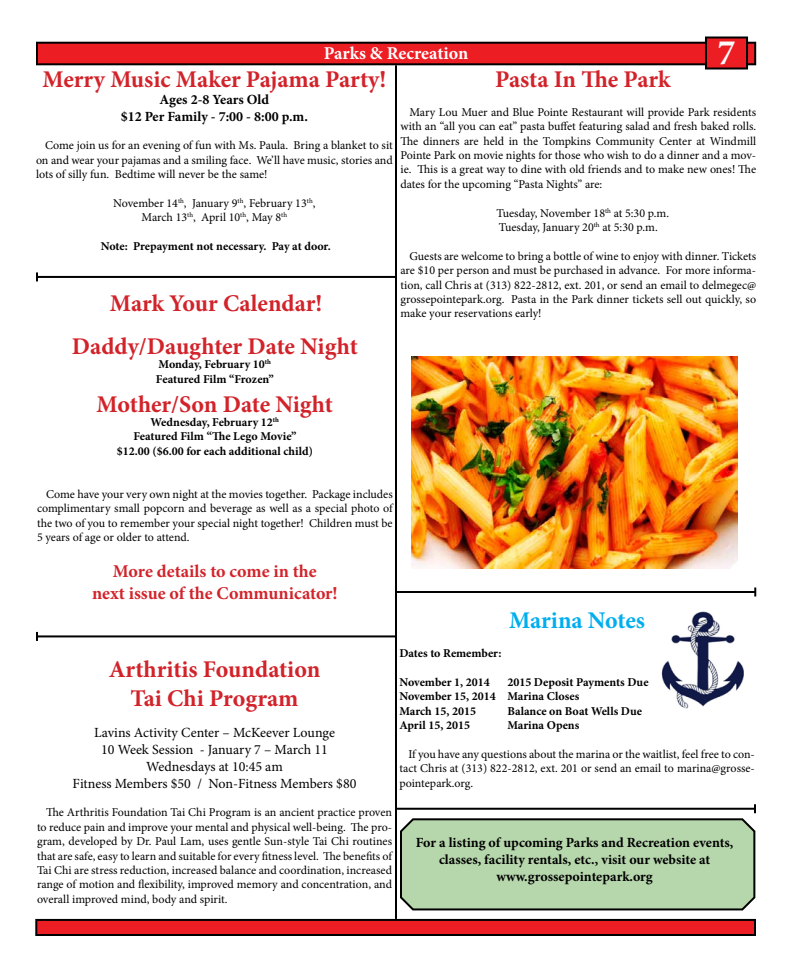
<style>
.page{position:relative;width:792px;height:972px;background:#fff}
.page>*{position:absolute;margin:0;border:0;box-sizing:border-box;transform-origin:0 0}
.t1{font:700 36px "Minion Pro";color:#fbfbfb}
.t2{font:700 24px/28.8px "Minion Pro";letter-spacing:-.01em;color:#d2232a;text-align:center}
.t3{font:700 24px "Minion Pro";color:#00aeef}
.t4{font:700 18px/21.6px "Minion Pro";color:#d2232a;text-align:center}
.t5{font:700 18px "Minion Pro";color:#fff}
.t6{font:700 14px/16.8px "Minion Pro";color:#000;text-align:center}
.t7{font:14px/16.8px "Minion Pro";color:#000;text-align:center}
.t8{font:12px/14.4px "Minion Pro";letter-spacing:-.005em;color:#000;text-align:justify}
.t9{font:700 12px/14.4px "Minion Pro";color:#000}
</style>
<div class="page">
<div style="left:36px;top:920px;width:719px;height:15px;background:#ed1d24"></div>
<div style="left:35px;top:919px;width:721px;height:17px;border:2px solid #000"></div>
<div style="left:37px;top:43px;width:718px;height:21px;background:#ed1d24"></div>
<div style="left:36px;top:42px;width:720px;height:23px;border:2px solid #000"></div>
<div style="left:706px;top:38px;width:41px;height:31px;background:#ed1d24"></div>
<div style="left:705px;top:37px;width:43px;height:33px;border:2px solid #000"></div>
<hr style="left:395px;top:65px;width:2px;height:854px;background:#000">
<hr style="left:396px;top:591px;width:359px;height:2px;background:#000">
<svg style="left:754px;top:588px;width:2px;height:8px"></svg>
<hr style="left:37px;top:276px;width:360px;height:2px;background:#000">
<svg style="left:36px;top:272px;width:2px;height:9px"></svg>
<hr style="left:37px;top:635px;width:360px;height:2px;background:#000">
<svg style="left:36px;top:632px;width:2px;height:9px"></svg>
<img style="left:661px;top:611px;width:83px;height:98px">
<img style="left:412px;top:357px;width:325px;height:211px">
<svg style="left:400px;top:818px;width:356px;height:93px"></svg>
<hr style="left:397px;top:808px;width:358px;height:2px;background:#000">
<svg style="left:754px;top:804px;width:2px;height:9px"></svg>
<h3 class="t5" style="left:324px;top:41px;width:146px">Parks &amp; Recreation</h3>
<h1 class="t1" style="left:717px;top:27px;width:19px">7</h1>
<h2 class="t2" style="left:495px;top:65px;width:177px">Pasta In The Park</h2>
<p class="t8" style="left:400px;top:105px;width:357px;text-indent:9px">Mary Lou Muer and Blue Pointe Restaurant will provide Park residents with an “all you can eat” pasta buffet featuring salad and fresh baked rolls.<br>The dinners are held in the Tompkins Community Center at Windmill Pointe Park on movie nights for those who wish to do a dinner and a mov&shy;ie. This is a great way to dine with old friends and to make new ones! The dates for the upcoming “Pasta Nights” are:</p>
<p class="t8" style="left:497px;top:206px;width:174px">Tuesday, November 18<sup>th</sup> at 5:30 p.m.<br>Tuesday, January 20<sup>th</sup> at 5:30 p.m.</p>
<p class="t8" style="left:400px;top:249px;width:357px;text-indent:9px">Guests are welcome to bring a bottle of wine to enjoy with dinner. Tickets are $10 per person and must be purchased in advance. For more informa&shy;tion, call Chris at (313) 822-2812, ext. 201, or send an email to delmegec@ grossepointepark.org. Pasta in the Park dinner tickets sell out quickly, so make your reservations early!</p>
<h2 class="t2" style="left:43px;top:65px;width:345px">Merry Music Maker Pajama Party!</h2>
<p class="t6" style="left:121px;top:91px;width:189px">Ages 2-8 Years Old<br>$12 Per Family - 7:00 - 8:00 p.m.</p>
<p class="t8" style="left:36px;top:138px;width:358px;text-indent:9px">Come join us for an evening of fun with Ms. Paula. Bring a blanket to sit on and wear your pajamas and a smiling face. We’ll have music, stories and lots of silly fun. Bedtime will never be the same!</p>
<p class="t8" style="left:113px;top:196px;width:204px;text-align:center">November 14<sup>th</sup>, January 9<sup>th</sup>, February 13<sup>th</sup>,<br>March 13<sup>th</sup>, April 10<sup>th</sup>, May 8<sup>th</sup></p>
<p class="t9" style="left:101px;top:239px;width:231px">Note: Prepayment not necessary. Pay at door.</p>
<h2 class="t2" style="left:72px;top:281px;width:288px;line-height:43.2px">Mark Your Calendar!<br>Daddy/Daughter Date Night</h2>
<p class="t9" style="left:156px;top:357px;width:119px">Monday, February 10<sup>th<br></sup>Featured Film “Frozen”</p>
<h2 class="t2" style="left:97px;top:389px;width:238px">Mother/Son Date Night</h2>
<p class="t9" style="left:117px;top:415px;width:198px;text-align:center">Wednesday, February 12<sup>th<br></sup>Featured Film “The Lego Movie” $12.00 ($6.00 for each additional child)</p>
<p class="t8" style="left:37px;top:487px;width:357px;text-indent:9px">Come have your very own night at the movies together. Package includes complimentary small popcorn and beverage as well as a special photo of the two of you to remember your special night together! Children must be 5 years of age or older to attend.</p>
<h3 class="t4" style="left:92px;top:560px;width:247px">More details to come in the<br>next issue of the Communicator!</h3>
<h2 class="t3" style="left:509px;top:604px;width:138px">Marina Notes</h2>
<p class="t9" style="left:399px;top:646px;width:104px">Dates to Remember:</p>
<p class="t9" style="left:399px;top:675px;width:92px">November 1, 2014</p>
<h2 class="t2" style="left:109px;top:655px;width:213px">Arthritis Foundation<br>Tai Chi Program</h2>
<p class="t7" style="left:73px;top:724px;width:285px">Lavins Activity Center – McKeever Lounge<br>10 Week Session - January 7 – March 11<br>Wednesdays at 10:45 am<br>Fitness Members $50 / Non-Fitness Members $80</p>
<p class="t8" style="left:37px;top:805px;width:357px;text-indent:9px">The Arthritis Foundation Tai Chi Program is an ancient practice proven to reduce pain and improve your mental and physical well-being. The pro&shy;gram, developed by Dr. Paul Lam, uses gentle Sun-style Tai Chi routines that are safe, easy to learn and suitable for every fitness level. The benefits of Tai Chi are stress reduction, increased balance and coordination, increased range of motion and flexibility, improved memory and concentration, and overall improved mind, body and spirit.</p>
<p class="t9" style="left:399px;top:675px;width:251px;text-indent:108px">2015 Deposit Payments Due<br>November 15, 2014 Marina Closes<br>March 15, 2015</p>
<p class="t9" style="left:507px;top:704px;width:136px">Balance on Boat Wells Due</p>
<p class="t9" style="left:399px;top:718px;width:72px">April 15, 2015</p>
<p class="t9" style="left:507px;top:718px;width:73px">Marina Opens</p>
<p class="t8" style="left:399px;top:747px;width:357px;text-indent:9px">If you have any questions about the marina or the waitlist, feel free to con&shy;tact Chris at (313) 822-2812, ext. 201 or send an email to marina@grosse&shy;pointepark.org.</p>
<p class="t6" style="left:416px;top:834px;width:319px">For a listing of upcoming Parks and Recreation events, classes, facility rentals, etc., visit our website at www.grossepointepark.org</p>
</div>
